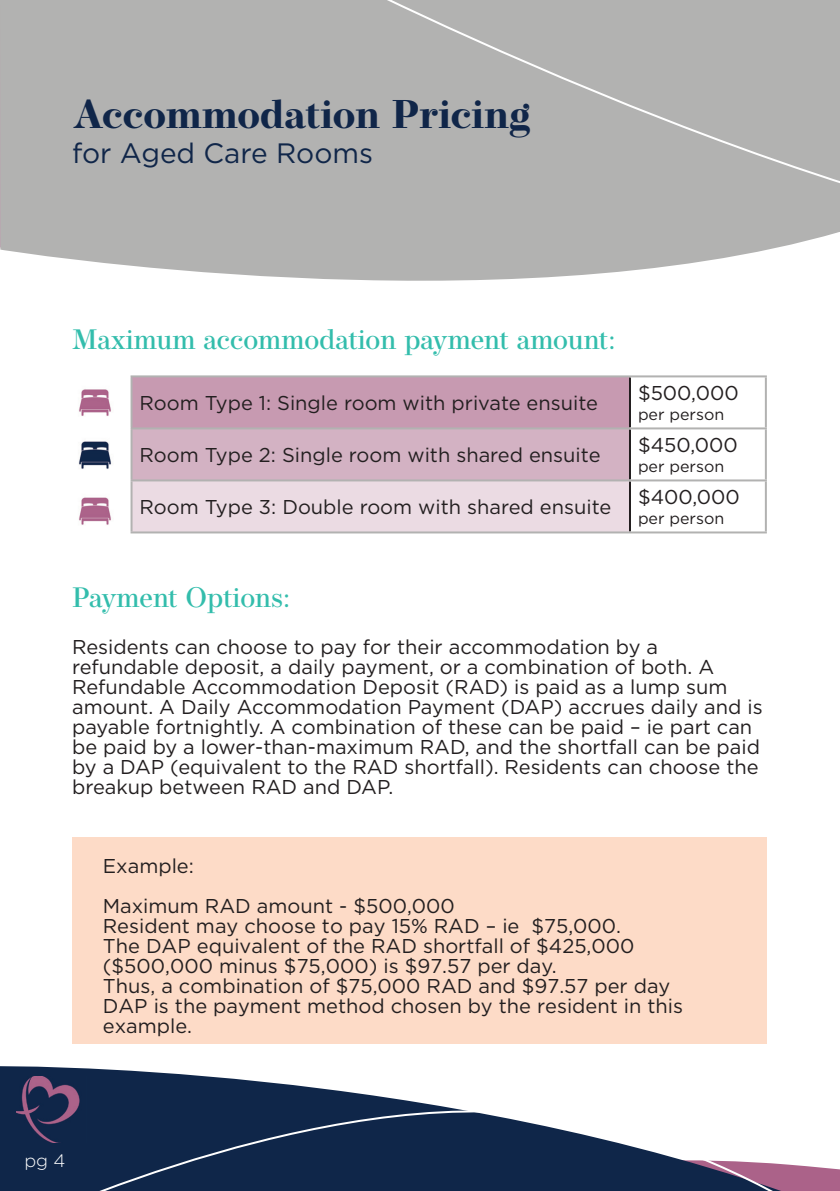
<style>
.page{position:relative;width:840px;height:1191px;background:#fff}
.page>*{position:absolute;margin:0;border:0;box-sizing:border-box;transform-origin:0 0}
.t1{font:700 40px "Operetta 8";color:#102649}
.t2{font:500 28px "Operetta 8";color:#33bdac}
.t3{font:28px "Gotham";color:#102649}
.t4{font:20px/20px "Gotham";color:#231f20}
.t5{font:300 18px "Gotham";color:#fff}
.t6{font:16px "Gotham";color:#231f20}
</style>
<div class="page">
<div style="left:72px;top:837px;width:694px;height:206px;background:#fddbc7"></div>
<div style="left:0;top:0;width:580px;height:281px;background:#b2b2b1"></div>
<svg style="left:0;top:1066px;width:324px;height:23px;fill:#0f2649"></svg>
<svg style="left:0;top:1089px;width:839px;height:102px"></svg>
<img style="left:16px;top:1076px;width:70px;height:66px">
<div style="left:323px;top:0;width:516px;height:275px;background:#b2b2b1"></div>
<img style="left:79px;top:389px;width:32px;height:27px">
<div style="left:131px;top:376px;width:498px;height:52px;background:#c79ab1"></div>
<div style="left:131px;top:428px;width:498px;height:52px;background:#d3b2c3"></div>
<div style="left:131px;top:480px;width:498px;height:52px;background:#ebdbe3"></div>
<hr style="left:628px;top:377px;width:2px;height:50px;background:#231f20">
<hr style="left:628px;top:429px;width:2px;height:50px;background:#231f20">
<hr style="left:628px;top:481px;width:2px;height:50px;background:#231f20">
<hr style="left:130px;top:375px;width:499px;height:2px;background:#b2b2b1">
<hr style="left:130px;top:377px;width:2px;height:50px;background:#b2b2b1">
<hr style="left:629px;top:375px;width:137px;height:2px;background:#b2b2b1">
<hr style="left:764px;top:377px;width:2px;height:50px;background:#b2b2b1">
<hr style="left:130px;top:427px;width:499px;height:2px;background:#b2b2b1">
<hr style="left:130px;top:429px;width:2px;height:50px;background:#b2b2b1">
<hr style="left:629px;top:427px;width:137px;height:2px;background:#b2b2b1">
<hr style="left:764px;top:429px;width:2px;height:50px;background:#b2b2b1">
<hr style="left:130px;top:479px;width:499px;height:2px;background:#b2b2b1">
<hr style="left:130px;top:481px;width:2px;height:50px;background:#b2b2b1">
<hr style="left:629px;top:479px;width:137px;height:2px;background:#b2b2b1">
<hr style="left:764px;top:481px;width:2px;height:50px;background:#b2b2b1">
<hr style="left:130px;top:531px;width:499px;height:2px;background:#b2b2b1">
<hr style="left:629px;top:531px;width:137px;height:2px;background:#b2b2b1">
<img style="left:78px;top:441px;width:34px;height:28px">
<img style="left:79px;top:497px;width:32px;height:28px">
<h1 class="t1" style="left:73px;top:91px;width:458px">Accommodation Pricing</h1>
<h2 class="t3" style="left:72px;top:138px;width:302px">for Aged Care Rooms</h2>
<h2 class="t2" style="left:72px;top:323px;width:544px">Maximum accommodation payment amount:</h2>
<p class="t4" style="left:139px;top:393px;width:459px">Room Type 1: Single room with private ensuite</p>
<p class="t4" style="left:139px;top:445px;width:462px">Room Type 2: Single room with shared ensuite</p>
<p class="t4" style="left:139px;top:497px;width:473px">Room Type 3: Double room with shared ensuite</p>
<h2 class="t2" style="left:72px;top:581px;width:219px">Payment Options:</h2>
<p class="t4" style="left:637px;top:383px;width:102px">$500,000</p>
<p class="t6" style="left:637px;top:406px;width:88px">per person</p>
<p class="t4" style="left:637px;top:435px;width:101px">$450,000</p>
<p class="t6" style="left:637px;top:458px;width:88px">per person</p>
<p class="t4" style="left:637px;top:487px;width:103px">$400,000</p>
<p class="t6" style="left:637px;top:510px;width:88px">per person</p>
<p class="t4" style="left:72px;top:636px;width:691px">Residents can choose to pay for their accommodation by a refundable deposit, a daily payment, or a combination of both. A Refundable Accommodation Deposit (RAD) is paid as a lump sum amount. A Daily Accommodation Payment (DAP) accrues daily and is payable fortnightly. A combination of these can be paid – ie part can be paid by a lower-than-maximum RAD, and the shortfall can be paid by a DAP (equivalent to the RAD shortfall). Residents can choose the breakup between RAD and DAP.</p>
<p class="t4" style="left:103px;top:845px;width:353px;line-height:40px">Example:<br>Maximum RAD amount - $500,000</p>
<p class="t4" style="left:103px;top:916px;width:581px">Resident may choose to pay 15% RAD – ie $75,000.<br>The DAP equivalent of the RAD shortfall of $425,000 ($500,000 minus $75,000) is $97.57 per day.<br>Thus, a combination of $75,000 RAD and $97.57 per day DAP is the payment method chosen by the resident in this example.</p>
<p class="t5" style="left:24px;top:1148px;width:43px">pg 4</p>
</div>
